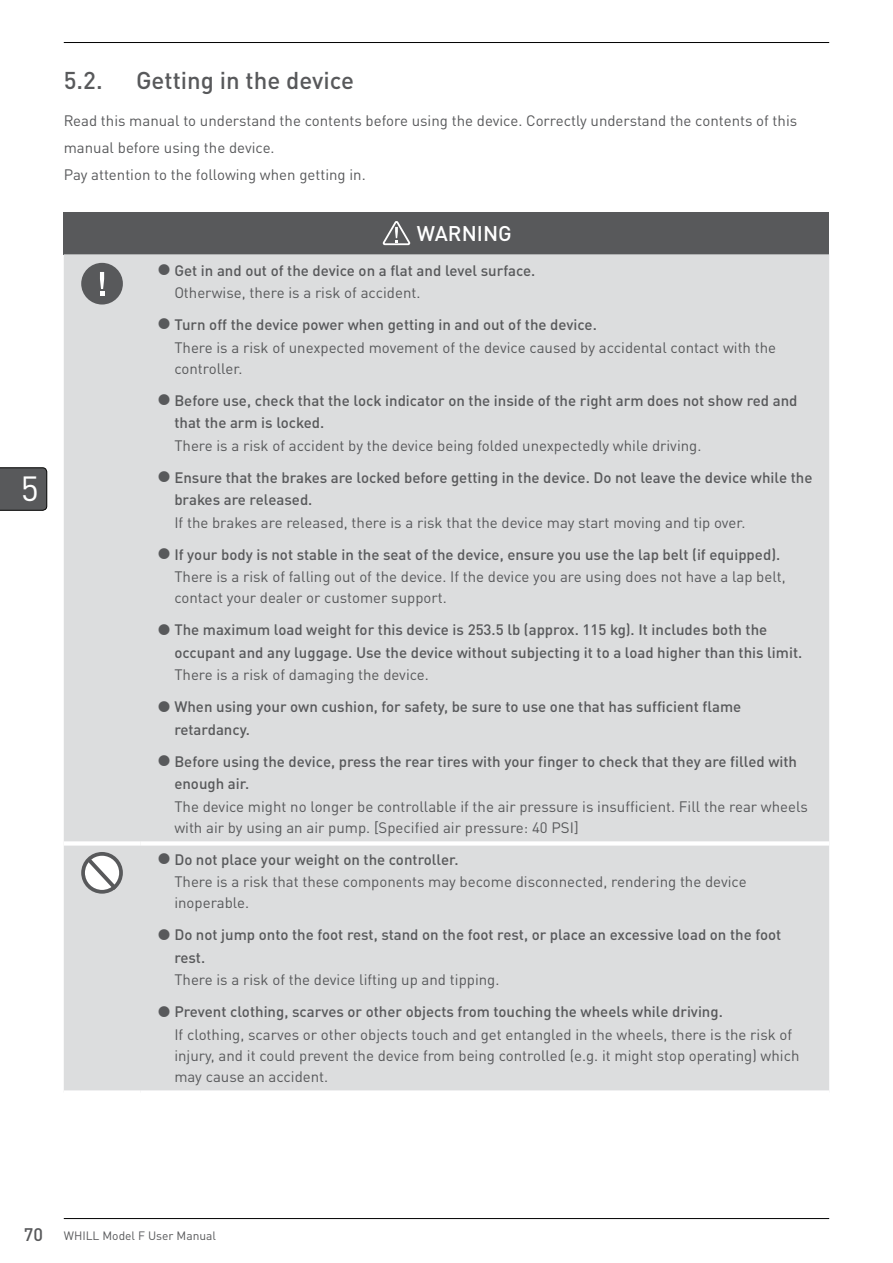
<style>
.page{position:relative;width:893px;height:1263px;background:#fff}
.page>*{position:absolute;margin:0;border:0;box-sizing:border-box;transform-origin:0 0}
.t1{font:34.5px "DIN Pro";color:#fff}
.t2{font:500 24px "DIN Pro";color:#58595b}
.t3{font:500 21px "DIN Pro";color:#fff}
.t4{font:15px/21px "DIN Pro";color:#58595b}
.t5{font:500 15px/22.5px "DIN Pro";color:#58595b}
.t6{font:12px "DIN Pro";color:#58595b}
.s1{font-weight:500;font-size:18px}
</style>
<div class="page">
<hr style="left:64px;top:1218px;width:765px;height:1px;background:#000">
<hr style="left:64px;top:42px;width:765px;height:1px;background:#000">
<svg style="left:0;top:467px;width:47px;height:44px;background:#545557"></svg>
<div style="left:64px;top:212px;width:765px;height:42px;background:#58595b"></div>
<div style="left:64px;top:254px;width:765px;height:836px;background:#dcddde"></div>
<div style="left:64px;top:841px;width:76px;height:5px;background:#fff"></div>
<div style="left:140px;top:841px;width:689px;height:5px;background:#fff"></div>
<svg style="left:382px;top:221px;width:29px;height:25px"></svg>
<div style="left:81px;top:263px;width:42px;height:41px;background:#58595b;border-radius:50%"></div>
<svg style="left:100px;top:272px;width:4px;height:23px"></svg>
<svg style="left:81px;top:852px;width:42px;height:42px"></svg>
<svg style="left:159px;top:264px;width:10px;height:11px"></svg>
<svg style="left:159px;top:318px;width:10px;height:11px"></svg>
<svg style="left:159px;top:394px;width:10px;height:11px"></svg>
<svg style="left:159px;top:471px;width:10px;height:11px"></svg>
<svg style="left:159px;top:548px;width:10px;height:11px"></svg>
<svg style="left:159px;top:623px;width:10px;height:11px"></svg>
<svg style="left:159px;top:700px;width:10px;height:11px"></svg>
<svg style="left:159px;top:755px;width:10px;height:11px"></svg>
<svg style="left:159px;top:853px;width:10px;height:11px"></svg>
<svg style="left:159px;top:928px;width:10px;height:11px"></svg>
<svg style="left:159px;top:1005px;width:10px;height:11px"></svg>
<h1 class="t1" style="left:21px;top:462px;width:20px">5</h1>
<h2 class="t2" style="left:64px;top:61px;width:40px">5.2.</h2>
<h2 class="t2" style="left:136px;top:61px;width:219px">Getting in the device</h2>
<p class="t4" style="left:64px;top:106px;width:735px;line-height:27px">Read this manual to understand the contents before using the device. Correctly understand the contents of this manual before using the device.<br>Pay attention to the following when getting in.</p>
<h3 class="t3" style="left:417px;top:217px;width:96px">WARNING</h3>
<p class="t5" style="left:174px;top:258px;width:362px">Get in and out of the device on a flat and level surface.</p>
<p class="t4" style="left:174px;top:281px;width:248px">Otherwise, there is a risk of accident.</p>
<p class="t5" style="left:174px;top:313px;width:424px">Turn off the device power when getting in and out of the device.</p>
<p class="t4" style="left:174px;top:336px;width:603px">There is a risk of unexpected movement of the device caused by accidental contact with the controller.</p>
<p class="t5" style="left:174px;top:388px;width:625px">Before use, check that the lock indicator on the inside of the right arm does not show red and that the arm is locked.</p>
<p class="t4" style="left:174px;top:434px;width:529px">There is a risk of accident by the device being folded unexpectedly while driving.</p>
<p class="t5" style="left:174px;top:465px;width:640px">Ensure that the brakes are locked before getting in the device. Do not leave the device while the brakes are released.</p>
<p class="t4" style="left:174px;top:511px;width:573px">If the brakes are released, there is a risk that the device may start moving and tip over.</p>
<p class="t5" style="left:174px;top:542px;width:607px">If your body is not stable in the seat of the device, ensure you use the lap belt (if equipped).</p>
<p class="t4" style="left:174px;top:565px;width:613px">There is a risk of falling out of the device. If the device you are using does not have a lap belt, contact your dealer or customer support.</p>
<p class="t5" style="left:174px;top:618px;width:629px">The maximum load weight for this device is 253.5 lb (approx. 115 kg). It includes both the occupant and any luggage. Use the device without subjecting it to a load higher than this limit.</p>
<p class="t4" style="left:174px;top:663px;width:256px">There is a risk of damaging the device.</p>
<p class="t5" style="left:174px;top:695px;width:568px">When using your own cushion, for safety, be sure to use one that has sufficient flame retardancy.</p>
<p class="t5" style="left:174px;top:749px;width:624px">Before using the device, press the rear tires with your finger to check that they are filled with enough air.</p>
<p class="t4" style="left:174px;top:795px;width:635px">The device might no longer be controllable if the air pressure is insufficient. Fill the rear wheels with air by using an air pump. [Specified air pressure: 40 PSI]</p>
<p class="t5" style="left:174px;top:847px;width:286px">Do not place your weight on the controller.</p>
<p class="t4" style="left:174px;top:870px;width:574px">There is a risk that these components may become disconnected, rendering the device inoperable.</p>
<p class="t5" style="left:174px;top:923px;width:608px">Do not jump onto the foot rest, stand on the foot rest, or place an excessive load on the foot rest.</p>
<p class="t4" style="left:174px;top:968px;width:327px">There is a risk of the device lifting up and tipping.</p>
<p class="t5" style="left:174px;top:1000px;width:550px">Prevent clothing, scarves or other objects from touching the wheels while driving.</p>
<p class="t4" style="left:174px;top:1023px;width:627px">If clothing, scarves or other objects touch and get entangled in the wheels, there is the risk of injury, and it could prevent the device from being controlled (e.g. it might stop operating) which may cause an accident.</p>
<p class="t6" style="left:24px;top:1226px;width:194px"><span class="s1">70</span> WHILL Model F User Manual</p>
</div>
